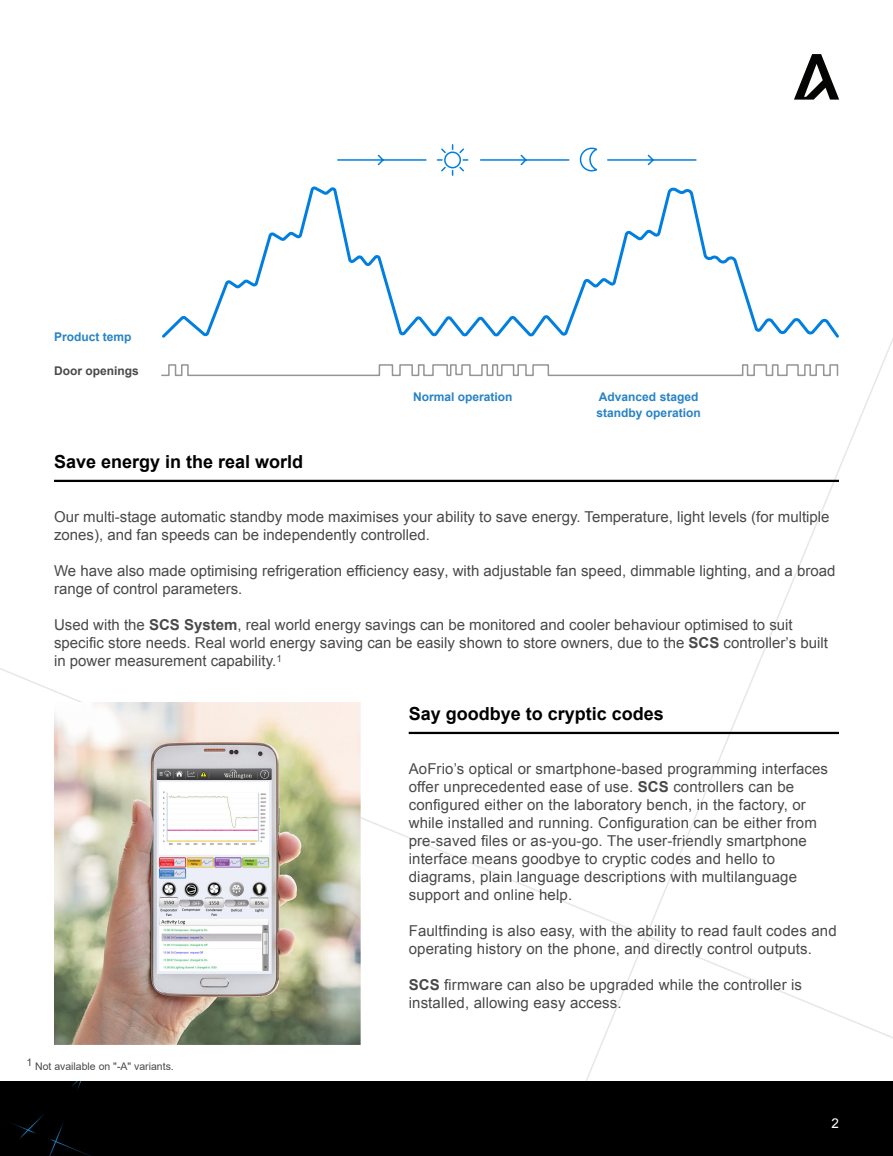
<style>
.page{position:relative;width:893px;height:1156px;background:#fff}
.page>*{position:absolute;margin:0;border:0;box-sizing:border-box;transform-origin:0 0}
.Subtitle{font:700 18px "Arial";color:#000}
.t1{font:15px/18px "Arial";letter-spacing:.01em;color:#484948}
.t2{font:13.5px "Arial";color:#fff}
.bold{font:700 12px "Arial";color:#2783c5}
.bold-2{font:700 12px "Arial";color:#484948}
.t3{font:10.5px "Arial";color:#4a494a}
.s1{font-weight:700}
</style>
<div class="page">
<svg style="left:794px;top:54px;width:45px;height:46px"></svg>
<svg style="left:0;top:661px;width:893px;height:384px"></svg>
<div style="left:0;top:1081px;width:893px;height:75px;background:#000"></div>
<svg style="left:11px;top:1081px;width:80px;height:75px"></svg>
<hr style="left:54px;top:480px;width:785px;height:2px;background:#000">
<svg style="left:162px;top:186px;width:677px;height:152px"></svg>
<svg style="left:337px;top:144px;width:360px;height:32px"></svg>
<svg style="left:161px;top:364px;width:678px;height:12px"></svg>
<img style="left:54px;top:702px;width:306px;height:342px">
<hr style="left:409px;top:732px;width:430px;height:2px;background:#000">
<p class="bold" style="left:54px;top:328px;width:79px">Product temp</p>
<p class="bold-2" style="left:54px;top:363px;width:86px">Door openings</p>
<p class="bold" style="left:413px;top:389px;width:101px">Normal operation</p>
<p class="bold" style="left:599px;top:389px;width:101px">Advanced staged</p>
<p class="bold" style="left:597px;top:405px;width:106px">standby operation</p>
<p class="Subtitle" style="left:54px;top:450px;width:251px">Save energy in the real world</p>
<p class="t1" style="left:54px;top:508px;width:777px">Our multi-stage automatic standby mode maximises your ability to save energy. Temperature, light levels (for multiple zones), and fan speeds can be independently controlled.</p>
<p class="t1" style="left:54px;top:562px;width:783px">We have also made optimising refrigeration efficiency easy, with adjustable fan speed, dimmable lighting, and a broad range of control parameters.</p>
<p class="t1" style="left:54px;top:616px;width:775px">Used with the <span class="s1">SCS System</span>, real world energy savings can be monitored and cooler behaviour optimised to suit specific store needs. Real world energy saving can be easily shown to store owners, due to the <span class="s1">SCS</span> controller’s built in power measurement capability.<sup>1</sup></p>
<p class="t3" style="left:26px;top:1058px;width:149px">1 Not available on "-A" variants.</p>
<p class="Subtitle" style="left:409px;top:702px;width:257px">Say goodbye to cryptic codes</p>
<p class="t1" style="left:409px;top:760px;width:421px">AoFrio’s optical or smartphone-based programming interfaces offer unprecedented ease of use. <span class="s1">SCS</span> controllers can be configured either on the laboratory bench, in the factory, or while installed and running. Configuration can be either from pre-saved files or as-you-go. The user-friendly smartphone interface means goodbye to cryptic codes and hello to diagrams, plain language descriptions with multilanguage support and online help.</p>
<p class="t1" style="left:409px;top:922px;width:430px">Faultfinding is also easy, with the ability to read fault codes and operating history on the phone, and directly control outputs.</p>
<p class="t1" style="left:409px;top:976px;width:395px"><span class="s1">SCS</span> firmware can also be upgraded while the controller is installed, allowing easy access.</p>
<p class="t2" style="left:831px;top:1114px;width:9px">2</p>
</div>
